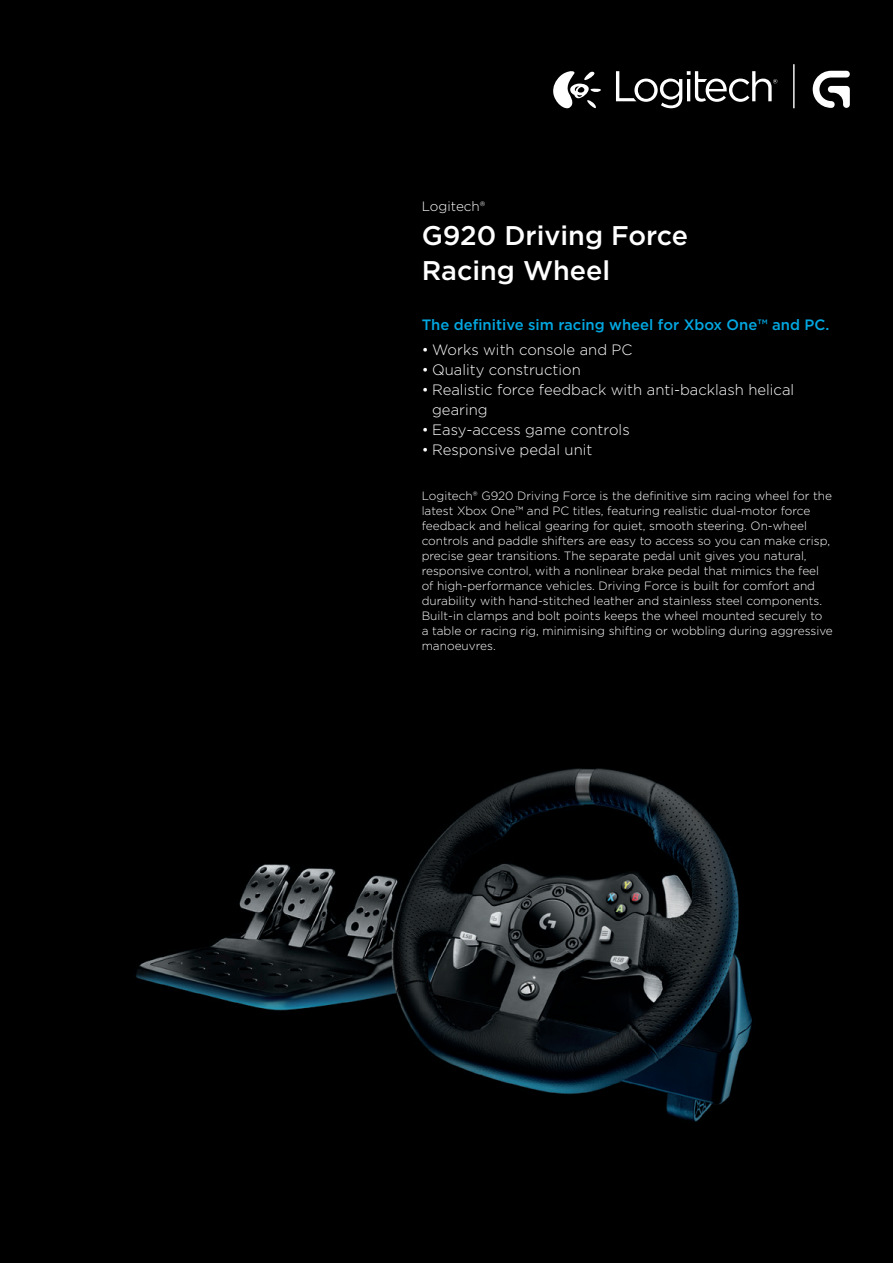
<style>
.page{position:relative;width:893px;height:1263px;background:#fff}
.page>*{position:absolute;margin:0;border:0;box-sizing:border-box;transform-origin:0 0}
.t1{font:500 27px/35px "Gotham";color:#fff}
.t2{font:300 15px/20px "Gotham";color:#fff}
.t3{font:500 15px "Gotham";color:#00a8e1}
.t4{font:300 13.5px "Gotham";color:#fff}
.t5{font:300 12px/15px "Gotham";color:#fff}
</style>
<div class="page">
<img style="left:0;top:0;width:893px;height:1263px">
<svg style="left:553px;top:64px;width:242px;height:44px"></svg>
<svg style="left:813px;top:71px;width:37px;height:37px"></svg>
<p class="t4" style="left:422px;top:197px;width:65px">Logitech®</p>
<h1 class="t1" style="left:422px;top:218px;width:268px">G920 Driving Force<br>Racing Wheel</h1>
<p class="t3" style="left:422px;top:315px;width:409px">The definitive sim racing wheel for Xbox One™ and PC.</p>
<p class="t2" style="left:422px;top:339px;width:212px">• Works with console and PC</p>
<p class="t2" style="left:422px;top:359px;width:161px">• Quality construction</p>
<p class="t2" style="left:432px;top:379px;width:364px;text-indent:-10px">• Realistic force feedback with anti-backlash helical gearing</p>
<p class="t2" style="left:422px;top:419px;width:210px">• Easy-access game controls</p>
<p class="t2" style="left:422px;top:439px;width:172px">• Responsive pedal unit</p>
<p class="t5" style="left:422px;top:488px;width:413px">Logitech® G920 Driving Force is the definitive sim racing wheel for the latest Xbox One™ and PC titles, featuring realistic dual-motor force feedback and helical gearing for quiet, smooth steering. On-wheel controls and paddle shifters are easy to access so you can make crisp, precise gear transitions. The separate pedal unit gives you natural, responsive control, with a nonlinear brake pedal that mimics the feel of high-performance vehicles. Driving Force is built for comfort and durability with hand-stitched leather and stainless steel components.<br>Built-in clamps and bolt points keeps the wheel mounted securely to<br>a table or racing rig, minimising shifting or wobbling during aggressive manoeuvres.</p>
</div>
